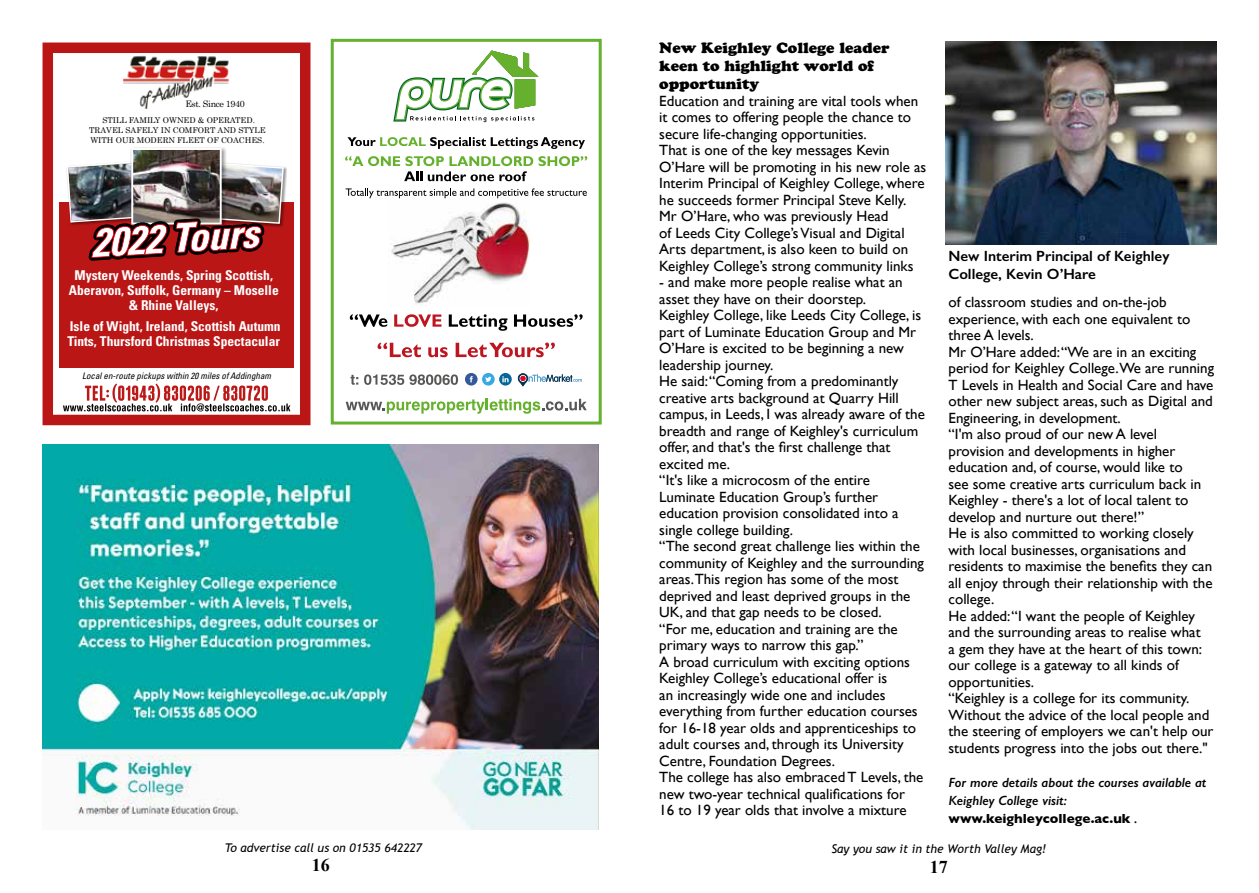
<style>
.page{position:relative;width:1259px;height:893px;background:#fff}
.page>*{position:absolute;margin:0;border:0;box-sizing:border-box;transform-origin:0 0}
.t1{font:700 18px "Times New Roman";color:#000}
.t2{font:14.85px/16.5px "Gill Sans";color:#000}
.t3{font:14.85px/18px "Cooper Black Std";color:#000}
.t4{font:600 14.85px/18px "Gill Sans";color:#000}
.t5{font:700 condensed 13.5px/15px "Univers LT Std";color:#fff;text-align:center}
.t6{font:italic 600 13.35px/18px "Gill Sans";color:#000}
.t7{font:italic 12px "Trebuchet MS";color:#000}
.t8{font:italic condensed 9px "Univers LT Std";color:#000}
.t9{font:9px "Century Schoolbook";letter-spacing:-.04em;color:#000}
.t10{font:8.1px/10.1px "Century Schoolbook";color:#000;text-align:center}
.s1{font-weight:700;font-style:normal}
</style>
<div class="page">
<img style="left:390px;top:198px;width:139px;height:106px">
<div style="left:331px;top:39px;width:271px;height:386px;border:3px solid #65b12e"></div>
<svg style="left:393px;top:51px;width:145px;height:71px"></svg>
<svg style="left:346px;top:399px;width:241px;height:15px"></svg>
<svg style="left:518px;top:373px;width:64px;height:13px"></svg>
<svg style="left:350px;top:375px;width:8px;height:10px"></svg>
<svg style="left:364px;top:374px;width:94px;height:11px"></svg>
<svg style="left:465px;top:373px;width:47px;height:13px"></svg>
<svg style="left:347px;top:137px;width:238px;height:12px"></svg>
<svg style="left:345px;top:156px;width:242px;height:25px"></svg>
<svg style="left:345px;top:188px;width:242px;height:10px"></svg>
<svg style="left:350px;top:314px;width:37px;height:13px"></svg>
<svg style="left:449px;top:314px;width:58px;height:17px"></svg>
<svg style="left:514px;top:314px;width:68px;height:13px"></svg>
<svg style="left:394px;top:314px;width:47px;height:13px"></svg>
<svg style="left:377px;top:343px;width:44px;height:14px"></svg>
<svg style="left:428px;top:347px;width:20px;height:10px"></svg>
<svg style="left:455px;top:343px;width:100px;height:14px"></svg>
<svg style="left:43px;top:43px;width:267px;height:382px;fill:#bb1818"></svg>
<svg style="left:284px;top:162px;width:3px;height:65px"></svg>
<svg style="left:130px;top:147px;width:96px;height:14px"></svg>
<img style="left:134px;top:151px;width:85px;height:10px">
<div style="left:131px;top:148px;width:91px;height:77px;border:2px solid #fff"></div>
<img style="left:66px;top:161px;width:218px;height:100px">
<img style="left:42px;top:445px;width:556px;height:385px">
<img style="left:945px;top:41px;width:271px;height:203px">
<p class="t9" style="left:185px;top:98px;width:61px">Est. Since 1940</p>
<p class="t10" style="left:89px;top:115px;width:178px">STILL FAMILY OWNED &amp; OPERATED.<br>TRAVEL SAFELY IN COMFORT AND STYLE<br>WITH OUR MODERN FLEET OF COACHES.</p>
<p class="t5" style="left:69px;top:268px;width:211px">Mystery Weekends, Spring Scottish,<br>Aberavon, Suffolk, Germany – Moselle &amp; Rhine Valleys,</p>
<p class="t5" style="left:68px;top:319px;width:215px;text-align:left">Isle of Wight, Ireland, Scottish Autumn<br>Tints, Thursford Christmas Spectacular</p>
<p class="t8" style="left:82px;top:370px;width:190px">Local en-route pickups within 20 miles of Addingham</p>
<p class="t3" style="left:659px;top:39px;width:232px">New Keighley College leader keen to highlight world of opportunity</p>
<p class="t2" style="left:659px;top:92px;width:268px">Education and training are vital tools when it comes to offering people the chance to secure life-changing opportunities.<br>That is one of the key messages Kevin O’Hare will be promoting in his new role as Interim Principal of Keighley College, where he succeeds former Principal Steve Kelly.<br>Mr O’Hare, who was previously Head<br>of Leeds City College’s Visual and Digital Arts department, is also keen to build on Keighley College’s strong community links</p>
<p class="t2" style="left:659px;top:274px;width:267px">- and make more people realise what an asset they have on their doorstep.<br>Keighley College, like Leeds City College, is part of Luminate Education Group and Mr O’Hare is excited to be beginning a new leadership journey.<br>He said: “Coming from a predominantly creative arts background at Quarry Hill campus, in Leeds, I was already aware of the breadth and range of Keighley's curriculum offer, and that's the first challenge that excited me.<br>“It's like a microcosm of the entire Luminate Education Group’s further education provision consolidated into a single college building.<br>“The second great challenge lies within the community of Keighley and the surrounding areas.This region has some of the most deprived and least deprived groups in the UK, and that gap needs to be closed.<br>“For me, education and training are the primary ways to narrow this gap.”<br>A broad curriculum with exciting options Keighley College’s educational offer is<br>an increasingly wide one and includes everything from further education courses for 16-18 year olds and apprenticeships to adult courses and, through its University Centre, Foundation Degrees.<br>The college has also embraced T Levels, the new two-year technical qualifications for<br>16 to 19 year olds that involve a mixture</p>
<p class="t4" style="left:948px;top:247px;width:222px">New Interim Principal of Keighley<br>College, Kevin O’Hare</p>
<p class="t2" style="left:948px;top:294px;width:267px">of classroom studies and on-the-job experience, with each one equivalent to three A levels.<br>Mr O’Hare added: “We are in an exciting period for Keighley College.We are running T Levels in Health and Social Care and have other new subject areas, such as Digital and Engineering, in development.<br>“I'm also proud of our new A level provision and developments in higher education and, of course, would like to<br>see some creative arts curriculum back in Keighley - there's a lot of local talent to develop and nurture out there!”<br>He is also committed to working closely with local businesses, organisations and residents to maximise the benefits they can all enjoy through their relationship with the college.<br>He added: “I want the people of Keighley and the surrounding areas to realise what<br>a gem they have at the heart of this town: our college is a gateway to all kinds of opportunities.<br>“Keighley is a college for its community.<br>Without the advice of the local people and the steering of employers we can't help our students progress into the jobs out there."</p>
<p class="t6" style="left:948px;top:774px;width:259px">For more details about the courses available at<br>Keighley College visit: <span class="s1">www.keighleycollege.ac.uk</span> .</p>
<p class="t7" style="left:225px;top:841px;width:199px">To advertise call us on 01535 642227</p>
<p class="t7" style="left:831px;top:841px;width:216px">Say you saw it in the Worth Valley Mag!</p>
<p class="t1" style="left:930px;top:854px;width:19px">17</p>
<p class="t1" style="left:312px;top:852px;width:19px">16</p>
</div>
